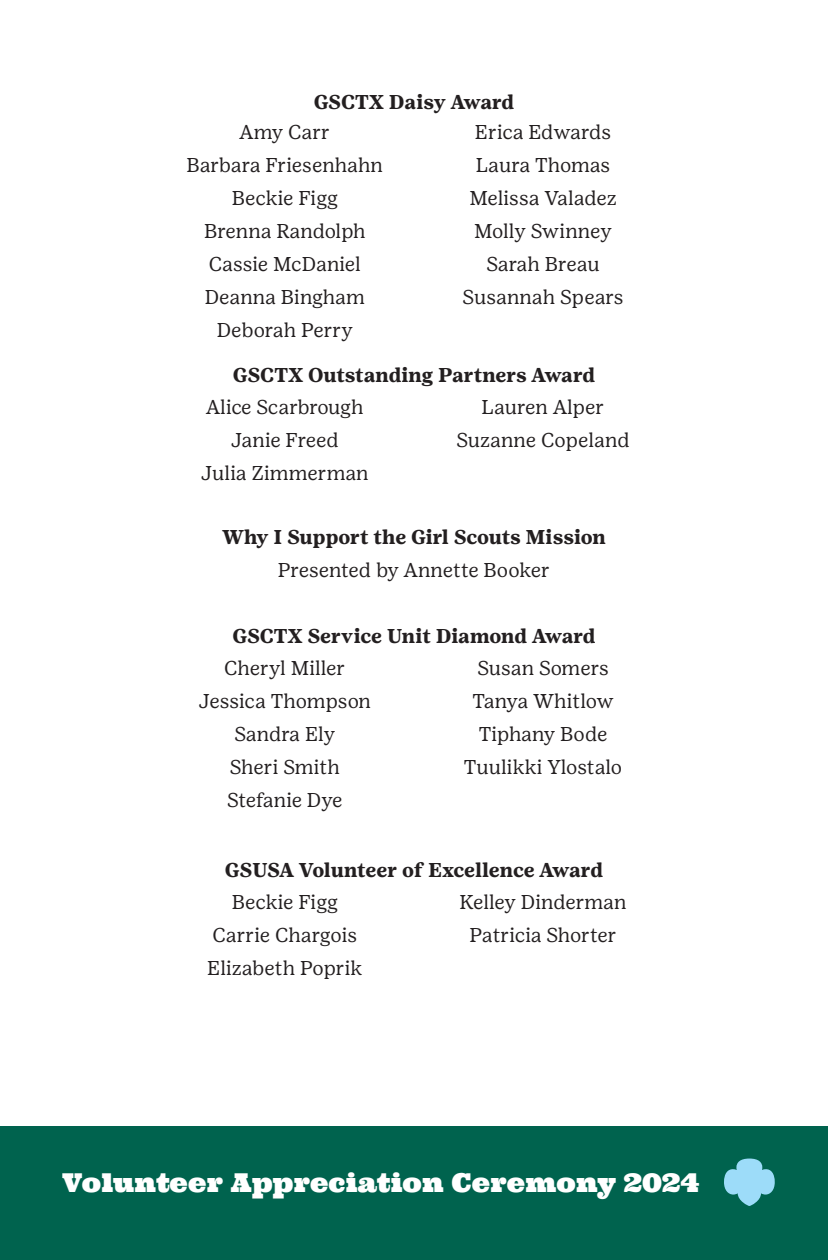
<style>
.page{position:relative;width:828px;height:1260px;background:#fff}
.page>*{position:absolute;margin:0;border:0;box-sizing:border-box;transform-origin:0 0}
.t1{font:26px "Ultra";color:#fff}
.t2{font:20px "Girl Scout Text";color:#231f20}
.Bold{font:700 20px "Girl Scout Text";letter-spacing:-.01em;color:#231f20}
.t3{font:20px "Girl Scout Text";letter-spacing:-.02em;color:#231f20}
</style>
<div class="page">
<div style="left:0;top:1127px;width:828px;height:133px;background:#00634e"></div>
<svg style="left:724px;top:1159px;width:51px;height:47px"></svg>
<p class="Bold" style="left:314px;top:90px;width:202px">GSCTX Daisy Award</p>
<p class="t2" style="left:240px;top:121px;width:92px">Amy Carr</p>
<p class="t2" style="left:187px;top:154px;width:198px">Barbara Friesenhahn</p>
<p class="t2" style="left:232px;top:187px;width:108px">Beckie Figg</p>
<p class="t2" style="left:204px;top:220px;width:163px">Brenna Randolph</p>
<p class="t2" style="left:209px;top:253px;width:154px">Cassie McDaniel</p>
<p class="t2" style="left:205px;top:286px;width:162px">Deanna Bingham</p>
<p class="t2" style="left:217px;top:319px;width:138px">Deborah Perry</p>
<p class="t2" style="left:475px;top:121px;width:138px">Erica Edwards</p>
<p class="t2" style="left:476px;top:154px;width:136px">Laura Thomas</p>
<p class="t2" style="left:469px;top:187px;width:149px">Melissa Valadez</p>
<p class="t2" style="left:474px;top:220px;width:139px">Molly Swinney</p>
<p class="t2" style="left:486px;top:253px;width:115px">Sarah Breau</p>
<p class="t2" style="left:463px;top:286px;width:162px">Susannah Spears</p>
<p class="Bold" style="left:233px;top:363px;width:364px">GSCTX Outstanding Partners Award</p>
<p class="t3" style="left:206px;top:396px;width:159px">Alice Scarbrough</p>
<p class="t2" style="left:231px;top:429px;width:109px">Janie Freed</p>
<p class="t2" style="left:201px;top:462px;width:169px">Julia Zimmerman</p>
<p class="t2" style="left:482px;top:396px;width:124px">Lauren Alper</p>
<p class="t2" style="left:456px;top:429px;width:175px">Suzanne Copeland</p>
<p class="Bold" style="left:222px;top:525px;width:385px">Why I Support the Girl Scouts Mission</p>
<p class="t2" style="left:278px;top:559px;width:274px">Presented by Annette Booker</p>
<p class="Bold" style="left:232px;top:624px;width:365px">GSCTX Service Unit Diamond Award</p>
<p class="t2" style="left:224px;top:656px;width:123px">Cheryl Miller</p>
<p class="t2" style="left:199px;top:689px;width:174px">Jessica Thompson</p>
<p class="t2" style="left:235px;top:722px;width:102px">Sandra Ely</p>
<p class="t2" style="left:230px;top:755px;width:112px">Sheri Smith</p>
<p class="t3" style="left:227px;top:788px;width:117px">Stefanie Dye</p>
<p class="t2" style="left:478px;top:656px;width:133px">Susan Somers</p>
<p class="t2" style="left:472px;top:689px;width:143px">Tanya Whitlow</p>
<p class="t2" style="left:479px;top:722px;width:130px">Tiphany Bode</p>
<p class="t2" style="left:464px;top:755px;width:160px">Tuulikki Ylostalo</p>
<p class="Bold" style="left:225px;top:858px;width:380px">GSUSA Volunteer of Excellence Award</p>
<p class="t2" style="left:232px;top:891px;width:108px">Beckie Figg</p>
<p class="t2" style="left:213px;top:924px;width:146px">Carrie Chargois</p>
<p class="t2" style="left:207px;top:957px;width:157px">Elizabeth Poprik</p>
<p class="t2" style="left:460px;top:891px;width:168px">Kelley Dinderman</p>
<p class="t2" style="left:470px;top:924px;width:149px">Patricia Shorter</p>
<p class="t1" style="left:63px;top:1166px;width:638px">Volunteer Appreciation Ceremony 2024</p>
</div>
